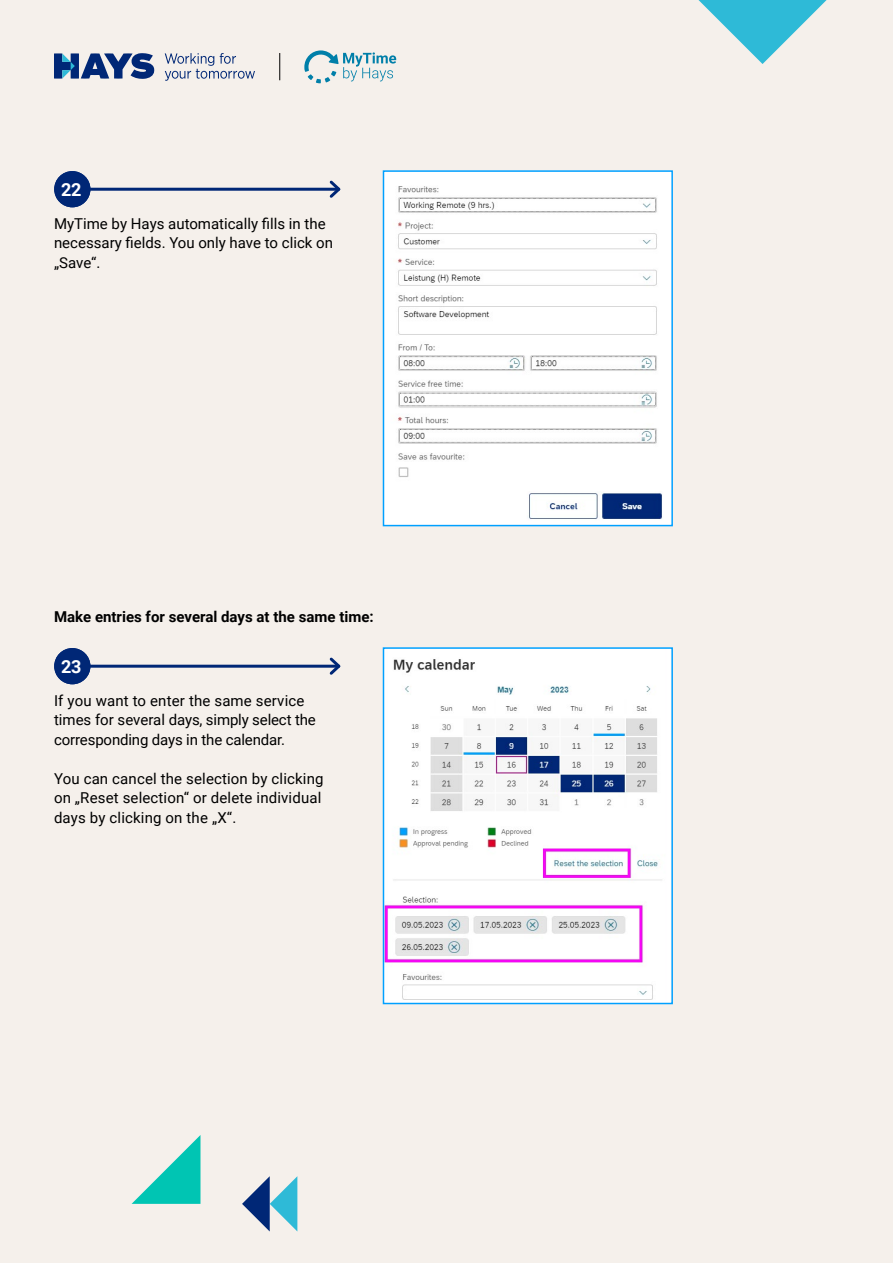
<style>
.page{position:relative;width:893px;height:1263px;background:#f5f0eb}
.page>*{position:absolute;margin:0;border:0;box-sizing:border-box;transform-origin:0 0}
.t1{font:700 18px "Roboto";color:#fff}
.t2{font:15px/19.5px "Roboto";color:#000}
.t3{font:700 15px "Roboto";color:#000}
</style>
<div class="page">
<svg style="left:165px;top:53px;width:90px;height:28px"></svg>
<svg style="left:54px;top:53px;width:101px;height:26px"></svg>
<svg style="left:279px;top:53px;width:1px;height:27px"></svg>
<svg style="left:304px;top:50px;width:92px;height:33px"></svg>
<div style="left:54px;top:171px;width:36px;height:36px;background:#002776;border-radius:50%"></div>
<hr style="left:89px;top:188px;width:250px;height:3px;background:#002776">
<svg style="left:327px;top:180px;width:14px;height:18px"></svg>
<div style="left:54px;top:648px;width:36px;height:36px;background:#002776;border-radius:50%"></div>
<hr style="left:89px;top:665px;width:250px;height:3px;background:#002776">
<svg style="left:327px;top:657px;width:14px;height:18px"></svg>
<svg style="left:698px;top:0;width:129px;height:64px"></svg>
<svg style="left:242px;top:1176px;width:55px;height:55px"></svg>
<svg style="left:132px;top:1135px;width:68px;height:69px"></svg>
<img style="left:386px;top:173px;width:284px;height:350px">
<div style="left:383px;top:170px;width:290px;height:356px;border:2px solid #00a0ff"></div>
<img style="left:386px;top:650px;width:284px;height:351px">
<div style="left:383px;top:647px;width:290px;height:357px;border:2px solid #00a0ff"></div>
<p class="t1" style="left:61px;top:177px;width:22px">22</p>
<p class="t2" style="left:54px;top:213px;width:281px">MyTime by Hays automatically fills in the necessary fields. You only have to click on „Save“.</p>
<p class="t3" style="left:54px;top:606px;width:321px">Make entries for several days at the same time:</p>
<p class="t1" style="left:61px;top:653px;width:22px">23</p>
<p class="t2" style="left:54px;top:690px;width:263px">If you want to enter the same service times for several days, simply select the corresponding days in the calendar.</p>
<p class="t2" style="left:54px;top:768px;width:271px">You can cancel the selection by clicking on „Reset selection“ or delete individual days by clicking on the „X“.</p>
</div>
